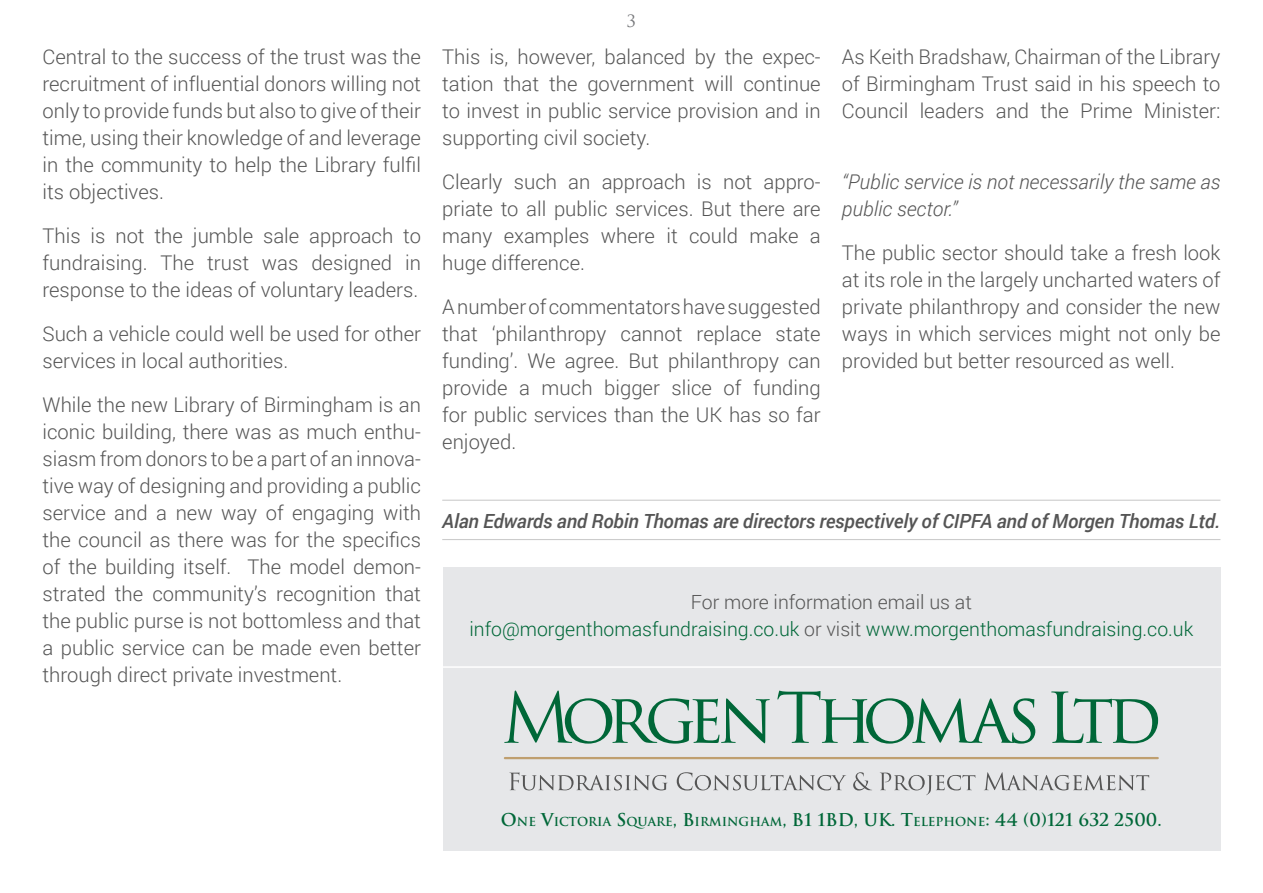
<style>
.page{position:relative;width:1263px;height:893px;background:#fff}
.page>*{position:absolute;margin:0;border:0;box-sizing:border-box;transform-origin:0 0}
.body{font:300 20.25px/27px "Roboto";color:#555;text-align:justify}
.body-2{font:italic 300 20.25px/27px "Roboto";color:#555}
.body-3{font:300 19.5px/27px "Roboto";color:#006738;text-align:center}
.body-4{font:italic 500 19.5px "Roboto";letter-spacing:-.01em;color:#555}
.Body-Header{font:700 17.25px "Trajan";color:#006738}
.t1{font:16.5px "Trajan";color:#757679}
.s1{color:#555}
.s2{font-size:12.15px}
</style>
<div class="page">
<div style="left:443px;top:567px;width:777px;height:283px;background:#e6e7e9"></div>
<svg style="left:504px;top:690px;width:266px;height:54px"></svg>
<svg style="left:777px;top:690px;width:258px;height:54px"></svg>
<svg style="left:1051px;top:691px;width:107px;height:52px"></svg>
<svg style="left:509px;top:772px;width:159px;height:18px"></svg>
<svg style="left:677px;top:772px;width:169px;height:18px"></svg>
<svg style="left:853px;top:772px;width:19px;height:18px"></svg>
<svg style="left:880px;top:773px;width:95px;height:22px"></svg>
<svg style="left:984px;top:772px;width:165px;height:18px"></svg>
<hr style="left:505px;top:757px;width:653px;height:2px;background:#bf9f6f">
<hr style="left:432px;top:666px;width:816px;height:2px;background:#fff">
<hr style="left:442px;top:539px;width:778px;height:1px;background:#ccc">
<hr style="left:442px;top:500px;width:778px;height:1px;background:#ccc">
<p class="body" style="left:43px;top:42px;width:380px">Central to the success of the trust was the recruitment of influential donors willing not only to provide funds but also to give of their time, using their knowledge of and leverage in the community to help the Library fulfil its objectives.</p>
<p class="body" style="left:43px;top:221px;width:380px">This is not the jumble sale approach to fundraising. The trust was designed in response to the ideas of voluntary leaders.</p>
<p class="body" style="left:43px;top:319px;width:380px">Such a vehicle could well be used for other services in local authorities.</p>
<p class="body" style="left:43px;top:390px;width:380px">While the new Library of Birmingham is an iconic building, there was as much enthu&shy;siasm from donors to be a part of an innova&shy;tive way of designing and providing a public service and a new way of engaging with the council as there was for the specifics of the building itself. The model demon&shy;strated the community’s recognition that the public purse is not bottomless and that a public service can be made even better through direct private investment.</p>
<p class="t1" style="left:627px;top:11px;width:11px">3</p>
<p class="body" style="left:442px;top:42px;width:380px">This is, however, balanced by the expec&shy;tation that the government will continue to invest in public service provision and in supporting civil society.</p>
<p class="body" style="left:442px;top:167px;width:380px">Clearly such an approach is not appro&shy;priate to all public services. But there are many examples where it could make a huge difference.</p>
<p class="body" style="left:442px;top:292px;width:380px">A number of commentators have suggested that ‘philanthropy cannot replace state funding’. We agree. But philanthropy can provide a much bigger slice of funding for public services than the UK has so far enjoyed.</p>
<p class="body" style="left:842px;top:42px;width:380px">As Keith Bradshaw, Chairman of the Library of Birmingham Trust said in his speech to Council leaders and the Prime Minister:</p>
<p class="body-2" style="left:842px;top:167px;width:380px">“Public service is not necessarily the same as public sector.”</p>
<p class="body" style="left:842px;top:238px;width:380px">The public sector should take a fresh look at its role in the largely uncharted waters of private philanthropy and consider the new ways in which services might not only be provided but better resourced as well.</p>
<p class="body-4" style="left:442px;top:507px;width:779px">Alan Edwards and Robin Thomas are directors respectively of CIPFA and of Morgen Thomas Ltd.</p>
<p class="body-3" style="left:469px;top:588px;width:725px"><span class="s1">For more information email us at<br></span>info@morgenthomasfundraising.co.uk <span class="s1">or visit</span> www.morgenthomasfundraising.co.uk</p>
<p class="Body-Header" style="left:501px;top:808px;width:662px">O<span class="s2">NE</span> V<span class="s2">ICTORIA</span> S<span class="s2">QUARE</span>, B<span class="s2">IRMINGHAM</span>, B1 1BD, UK. T<span class="s2">ELEPHONE</span>: 44 (0)121 632 2500.</p>
</div>
